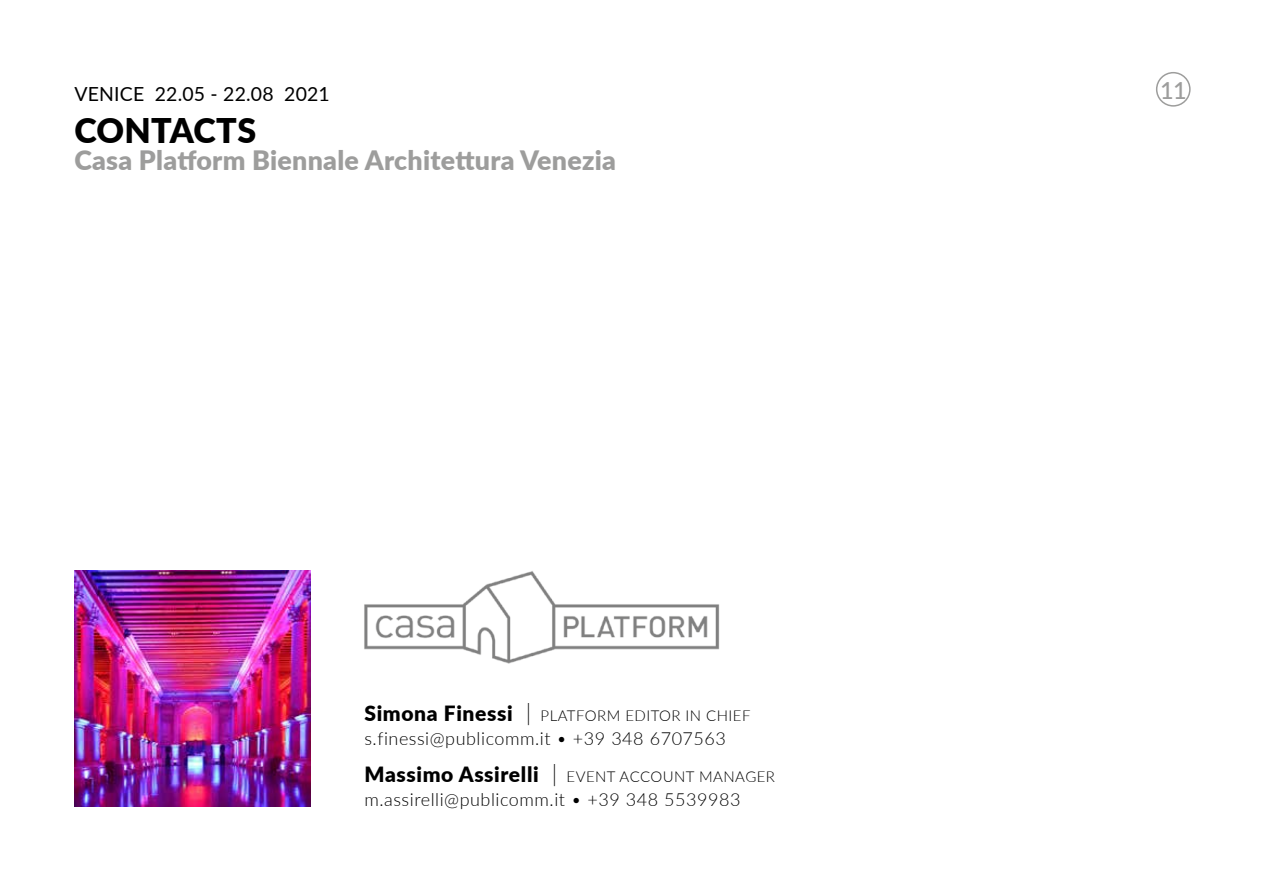
<style>
.page{position:relative;width:1263px;height:893px;background:#fff}
.page>*{position:absolute;margin:0;border:0;box-sizing:border-box;transform-origin:0 0}
.t1{font:900 34.05px "Lato";letter-spacing:.01em;color:#000}
.t2{font:900 26.7px "Lato";letter-spacing:.01em;color:#9d9d9c}
.t3{font:500 23.55px "Lato";color:#9d9d9c}
.t4{font:19.5px "Lato";letter-spacing:.01em;color:#000}
.t5{font:300 18px "Lato";letter-spacing:.03em;color:#000}
.t6{font:300 15px "Lato";letter-spacing:.03em;color:#000}
.s1{font-weight:900;font-size:21px}
.s2{font-size:24px}
</style>
<div class="page">
<div style="left:1156px;top:72px;width:34px;height:35px;border:2px solid #9d9d9c;border-radius:50%"></div>
<img style="left:74px;top:570px;width:237px;height:236px">
<img style="left:364px;top:571px;width:356px;height:92px">
<p class="t4" style="left:74px;top:80px;width:257px">VENICE 22.05 - 22.08 2021</p>
<h1 class="t1" style="left:74px;top:105px;width:183px">CONTACTS</h1>
<h2 class="t2" style="left:74px;top:140px;width:543px">Casa Platform Biennale Architettura Venezia</h2>
<p class="t6" style="left:364px;top:705px;width:388px"><span class="s1">Simona Finessi</span> <span class="s2">|</span> PLATFORM EDITOR IN CHIEF</p>
<p class="t5" style="left:364px;top:726px;width:363px">s.finessi@publicomm.it • +39 348 6707563</p>
<p class="t6" style="left:364px;top:766px;width:412px"><span class="s1">Massimo Assirelli</span> <span class="s2">|</span> EVENT ACCOUNT MANAGER</p>
<p class="t5" style="left:364px;top:787px;width:377px">m.assirelli@publicomm.it • +39 348 5539983</p>
<h3 class="t3" style="left:1160px;top:73px;width:28px">11</h3>
</div>
